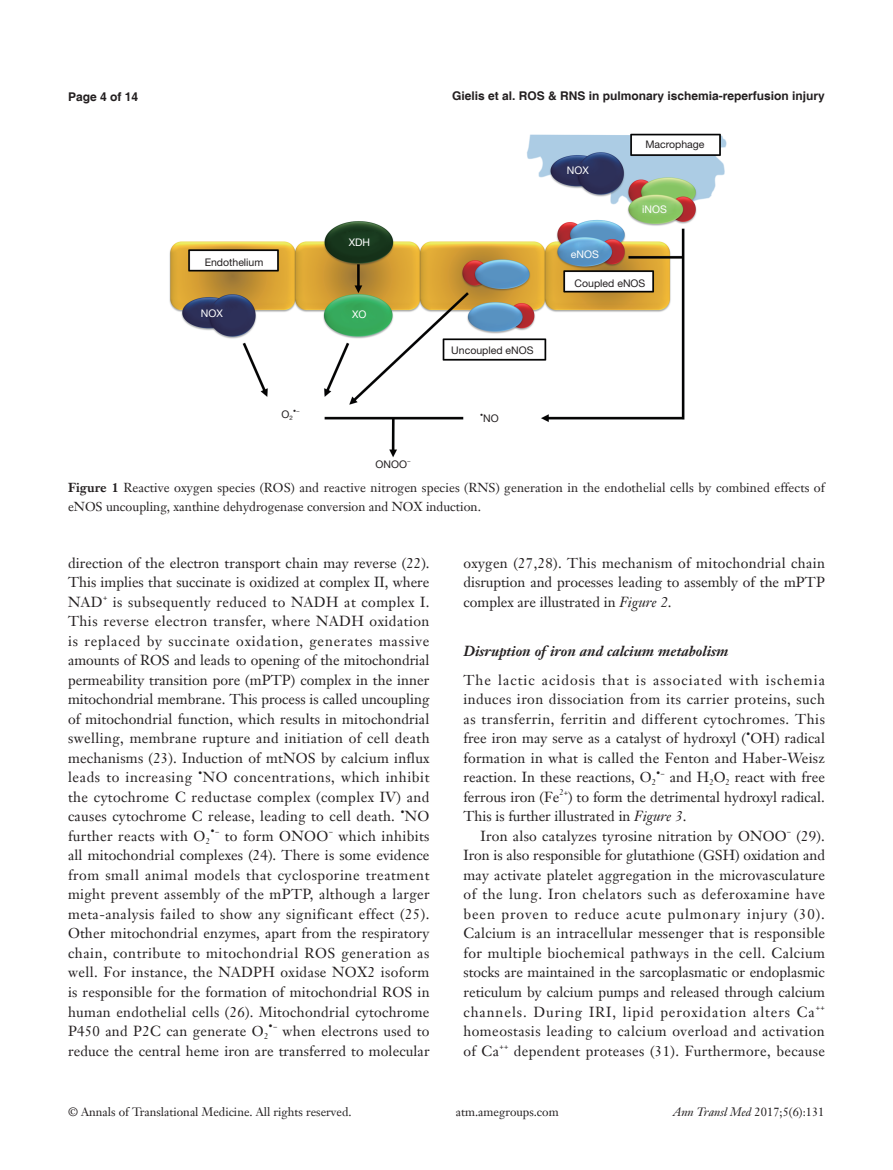
<style>
.page{position:relative;width:893px;height:1170px;background:#fff}
.page>*{position:absolute;margin:0;border:0;box-sizing:border-box;transform-origin:0 0}
.t1{font:14.25px/19.5px "Janson Text LT";letter-spacing:.015em;color:#231f20;text-align:justify}
.t2{font:italic 700 14.25px "Janson Text LT";color:#231f20}
.t3{font:12.75px/19.5px "Janson Text LT";letter-spacing:.005em;color:#231f20}
.t4{font:12px "Janson Text LT";color:#231f20}
.t5{font:700 12px "Helvetica";color:#231f20}
.t6{font:10.5px "Helvetica Neue LT Pro";color:#231f20}
.t7{font:10.5px "Helvetica Neue LT Pro";color:#fff}
.t8{font:8.25px "Janson Text LT";color:#231f20}
.t9{font:6.15px "Helvetica Neue LT Pro";color:#231f20}
.s1{font-weight:700}
.s2{font-style:italic}
</style>
<div class="page">
<img style="left:169px;top:133px;width:558px;height:325px">
<p class="t5" style="left:68px;top:89px;width:72px">Page 4 of 14</p>
<p class="t6" style="left:205px;top:255px;width:60px">Endothelium</p>
<p class="t7" style="left:201px;top:306px;width:23px">NOX</p>
<p class="t6" style="left:282px;top:408px;width:13px">O<sub>2</sub></p>
<p class="t9" style="left:293px;top:407px;width:8px">•−</p>
<p class="t7" style="left:349px;top:236px;width:23px">XDH</p>
<p class="t7" style="left:352px;top:308px;width:16px">XO</p>
<p class="t6" style="left:376px;top:457px;width:33px">ONOO</p>
<p class="t5" style="left:452px;top:88px;width:374px">Gielis et al. ROS &amp; RNS in pulmonary ischemia-reperfusion injury</p>
<p class="t7" style="left:567px;top:164px;width:23px">NOX</p>
<p class="t7" style="left:571px;top:248px;width:30px">eNOS</p>
<p class="t6" style="left:645px;top:138px;width:61px">Macrophage</p>
<p class="t7" style="left:642px;top:203px;width:26px">iNOS</p>
<p class="t6" style="left:451px;top:343px;width:84px">Uncoupled eNOS</p>
<p class="t9" style="left:480px;top:410px;width:5px">•</p>
<p class="t6" style="left:483px;top:411px;width:17px">NO</p>
<p class="t6" style="left:575px;top:276px;width:72px">Coupled eNOS</p>
<p class="t3" style="left:68px;top:477px;width:758px"><span class="s1">Figure 1</span> Reactive oxygen species (ROS) and reactive nitrogen species (RNS) generation in the endothelial cells by combined effects of eNOS uncoupling, xanthine dehydrogenase conversion and NOX induction.</p>
<p class="t1" style="left:68px;top:553px;width:363px">direction of the electron transport chain may reverse (22).<br>This implies that succinate is oxidized at complex II, where NAD</p>
<p class="t1" style="left:68px;top:592px;width:363px;text-indent:45px">is subsequently reduced to NADH at complex I.<br>This reverse electron transfer, where NADH oxidation is replaced by succinate oxidation, generates massive amounts of ROS and leads to opening of the mitochondrial permeability transition pore (mPTP) complex in the inner mitochondrial membrane. This process is called uncoupling of mitochondrial function, which results in mitochondrial swelling, membrane rupture and initiation of cell death mechanisms (23). Induction of mtNOS by calcium influx leads to increasing</p>
<p class="t8" style="left:103px;top:591px;width:6px">+</p>
<p class="t8" style="left:198px;top:767px;width:6px">•</p>
<p class="t1" style="left:68px;top:767px;width:363px;text-indent:135px">NO concentrations, which inhibit the cytochrome C reductase complex (complex IV) and causes cytochrome C release, leading to cell death.</p>
<p class="t8" style="left:400px;top:806px;width:6px">•</p>
<p class="t1" style="left:405px;top:806px;width:26px">NO</p>
<p class="t1" style="left:68px;top:826px;width:144px">further reacts with O<sub>2</sub></p>
<p class="t8" style="left:210px;top:825px;width:10px">•−</p>
<p class="t1" style="left:225px;top:826px;width:105px">to form ONOO</p>
<p class="t8" style="left:329px;top:825px;width:6px">−</p>
<p class="t1" style="left:68px;top:826px;width:363px;text-indent:270px">which inhibits all mitochondrial complexes (24). There is some evidence from small animal models that cyclosporine treatment might prevent assembly of the mPTP, although a larger meta-analysis failed to show any significant effect (25).<br>Other mitochondrial enzymes, apart from the respiratory chain, contribute to mitochondrial ROS generation as well. For instance, the NADPH oxidase NOX2 isoform is responsible for the formation of mitochondrial ROS in human endothelial cells (26). Mitochondrial cytochrome P450 and P2C can generate O<sub>2</sub></p>
<p class="t8" style="left:268px;top:1020px;width:10px">•−</p>
<p class="t1" style="left:68px;top:1021px;width:363px;text-align:right">when electrons used to<br>reduce the central heme iron are transferred to molecular</p>
<p class="t1" style="left:463px;top:553px;width:363px">oxygen (27,28). This mechanism of mitochondrial chain disruption and processes leading to assembly of the mPTP complex are illustrated in <span class="s2">Figure 2</span>.</p>
<p class="t2" style="left:463px;top:641px;width:267px">Disruption of iron and calcium metabolism</p>
<p class="t1" style="left:463px;top:670px;width:363px">The lactic acidosis that is associated with ischemia induces iron dissociation from its carrier proteins, such as transferrin, ferritin and different cytochromes. This free iron may serve as a catalyst of hydroxyl ( OH) radical</p>
<p class="t8" style="left:746px;top:728px;width:6px">•</p>
<p class="t1" style="left:463px;top:748px;width:363px">formation in what is called the Fenton and Haber-Weisz reaction. In these reactions, O<sub>2</sub></p>
<p class="t8" style="left:656px;top:767px;width:10px">•−</p>
<p class="t1" style="left:670px;top:767px;width:157px">and H<sub>2</sub>O<sub>2</sub> react with free</p>
<p class="t1" style="left:463px;top:787px;width:97px">ferrous iron (Fe</p>
<p class="t8" style="left:559px;top:786px;width:10px">2+</p>
<p class="t1" style="left:568px;top:787px;width:258px">) to form the detrimental hydroxyl radical.</p>
<p class="t1" style="left:463px;top:806px;width:224px">This is further illustrated in <span class="s2">Figure 3</span>.</p>
<p class="t1" style="left:480px;top:826px;width:308px">Iron also catalyzes tyrosine nitration by ONOO</p>
<p class="t8" style="left:787px;top:825px;width:6px">−</p>
<p class="t1" style="left:463px;top:826px;width:363px;text-indent:333px">(29).<br>Iron is also responsible for glutathione (GSH) oxidation and may activate platelet aggregation in the microvasculature of the lung. Iron chelators such as deferoxamine have been proven to reduce acute pulmonary injury (30).<br>Calcium is an intracellular messenger that is responsible for multiple biochemical pathways in the cell. Calcium stocks are maintained in the sarcoplasmatic or endoplasmic reticulum by calcium pumps and released through calcium channels. During IRI, lipid peroxidation alters Ca</p>
<p class="t8" style="left:816px;top:1001px;width:11px">++</p>
<p class="t1" style="left:463px;top:1021px;width:363px">homeostasis leading to calcium overload and activation of Ca</p>
<p class="t8" style="left:499px;top:1040px;width:10px">++</p>
<p class="t1" style="left:514px;top:1040px;width:313px">dependent proteases (31). Furthermore, because</p>
<p class="t4" style="left:68px;top:1104px;width:285px">© Annals of Translational Medicine. All rights reserved.</p>
<p class="t4" style="left:456px;top:1104px;width:104px">atm.amegroups.com</p>
<p class="t4" style="left:673px;top:1104px;width:153px"><span class="s2">Ann Transl Med</span> 2017;5(6):131</p>
</div>
